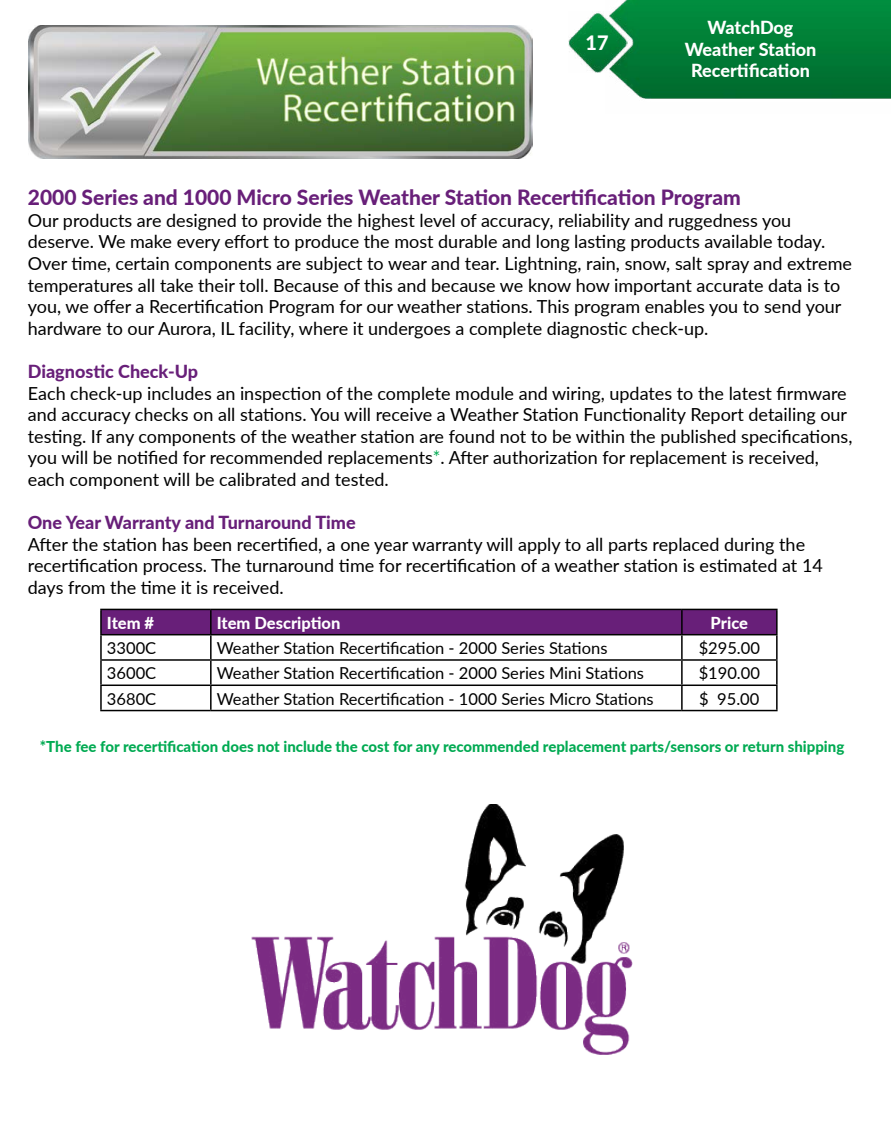
<style>
.page{position:relative;width:891px;height:1134px;background:#fff}
.page>*{position:absolute;margin:0;border:0;box-sizing:border-box;transform-origin:0 0}
.t1{font:800 21px "Lato";color:#681f79}
.t2{font:800 19.8px "Lato";color:#fff}
.t3{font:18px/21.6px "Lato";color:#000}
.t4{font:800 18px "Lato";color:#681f79}
.t5{font:800 18px/21.6px "Lato";letter-spacing:-.005em;color:#fff;text-align:center}
.t6{font:16.5px "Lato";color:#000}
.t7{font:800 16.5px "Lato";color:#fff}
.t8{font:800 15px "Lato";color:#00aa52}
.s1{color:#00aa52}
</style>
<div class="page">
<img style="left:613px;top:0;width:278px;height:99px">
<img style="left:568px;top:11px;width:60px;height:62px">
<div style="left:102px;top:610px;width:674px;height:24px;background:#681f79"></div>
<hr style="left:100px;top:609px;width:111px;height:1px;background:#000">
<hr style="left:100px;top:610px;width:2px;height:24px;background:#000">
<hr style="left:211px;top:609px;width:471px;height:1px;background:#000">
<hr style="left:210px;top:610px;width:2px;height:24px;background:#000">
<hr style="left:682px;top:609px;width:96px;height:1px;background:#000">
<hr style="left:681px;top:610px;width:2px;height:24px;background:#000">
<hr style="left:776px;top:610px;width:2px;height:24px;background:#000">
<hr style="left:100px;top:634px;width:111px;height:1px;background:#000">
<hr style="left:100px;top:635px;width:2px;height:24px;background:#000">
<hr style="left:211px;top:634px;width:471px;height:1px;background:#000">
<hr style="left:210px;top:635px;width:2px;height:24px;background:#000">
<hr style="left:682px;top:634px;width:96px;height:1px;background:#000">
<hr style="left:681px;top:635px;width:2px;height:24px;background:#000">
<hr style="left:776px;top:635px;width:2px;height:24px;background:#000">
<hr style="left:100px;top:659px;width:111px;height:2px;background:#000">
<hr style="left:100px;top:661px;width:2px;height:24px;background:#000">
<hr style="left:211px;top:659px;width:471px;height:2px;background:#000">
<hr style="left:210px;top:661px;width:2px;height:24px;background:#000">
<hr style="left:682px;top:659px;width:96px;height:2px;background:#000">
<hr style="left:681px;top:661px;width:2px;height:24px;background:#000">
<hr style="left:776px;top:661px;width:2px;height:24px;background:#000">
<hr style="left:100px;top:685px;width:111px;height:1px;background:#000">
<hr style="left:100px;top:686px;width:2px;height:24px;background:#000">
<hr style="left:211px;top:685px;width:471px;height:1px;background:#000">
<hr style="left:210px;top:686px;width:2px;height:24px;background:#000">
<hr style="left:682px;top:685px;width:96px;height:1px;background:#000">
<hr style="left:681px;top:686px;width:2px;height:24px;background:#000">
<hr style="left:776px;top:686px;width:2px;height:24px;background:#000">
<hr style="left:100px;top:710px;width:111px;height:1px;background:#000">
<hr style="left:211px;top:710px;width:471px;height:1px;background:#000">
<hr style="left:682px;top:710px;width:96px;height:1px;background:#000">
<img style="left:28px;top:25px;width:505px;height:134px">
<img style="left:252px;top:805px;width:381px;height:250px">
<p class="t2" style="left:586px;top:28px;width:24px">17</p>
<p class="t5" style="left:685px;top:16px;width:133px">WatchDog<br>Weather Station<br>Recertification</p>
<p class="t1" style="left:28px;top:182px;width:714px">2000 Series and 1000 Micro Series Weather Station Recertification Program</p>
<p class="t3" style="left:28px;top:209px;width:826px">Our products are designed to provide the highest level of accuracy, reliability and ruggedness you deserve. We make every effort to produce the most durable and long lasting products available today.<br>Over time, certain components are subject to wear and tear. Lightning, rain, snow, salt spray and extreme temperatures all take their toll. Because of this and because we know how important accurate data is to you, we offer a Recertification Program for our weather stations. This program enables you to send your hardware to our Aurora, IL facility, where it undergoes a complete diagnostic check-up.</p>
<p class="t4" style="left:28px;top:358px;width:172px">Diagnostic Check-Up</p>
<p class="t3" style="left:28px;top:381px;width:826px">Each check-up includes an inspection of the complete module and wiring, updates to the latest firmware and accuracy checks on all stations. You will receive a Weather Station Functionality Report detailing our testing. If any components of the weather station are found not to be within the published specifications, you will be notified for recommended replacements<span class="s1">*</span>. After authorization for replacement is received, each component will be calibrated and tested.</p>
<p class="t4" style="left:28px;top:509px;width:329px">One Year Warranty and Turnaround Time</p>
<p class="t3" style="left:28px;top:533px;width:797px">After the station has been recertified, a one year warranty will apply to all parts replaced during the recertification process. The turnaround time for recertification of a weather station is estimated at 14 days from the time it is received.</p>
<p class="t7" style="left:107px;top:610px;width:49px">Item #</p>
<p class="t7" style="left:217px;top:610px;width:125px">Item Description</p>
<p class="t7" style="left:711px;top:610px;width:39px">Price</p>
<p class="t6" style="left:107px;top:636px;width:51px">3300C</p>
<p class="t6" style="left:217px;top:636px;width:392px">Weather Station Recertification - 2000 Series Stations</p>
<p class="t6" style="left:699px;top:636px;width:63px">$295.00</p>
<p class="t6" style="left:107px;top:661px;width:51px">3600C</p>
<p class="t6" style="left:217px;top:661px;width:429px">Weather Station Recertification - 2000 Series Mini Stations</p>
<p class="t6" style="left:699px;top:661px;width:63px">$190.00</p>
<p class="t6" style="left:107px;top:687px;width:51px">3680C</p>
<p class="t6" style="left:217px;top:687px;width:438px">Weather Station Recertification - 1000 Series Micro Stations</p>
<p class="t6" style="left:699px;top:687px;width:62px">$ 95.00</p>
<p class="t8" style="left:40px;top:736px;width:806px">*The fee for recertification does not include the cost for any recommended replacement parts/sensors or return shipping</p>
</div>
